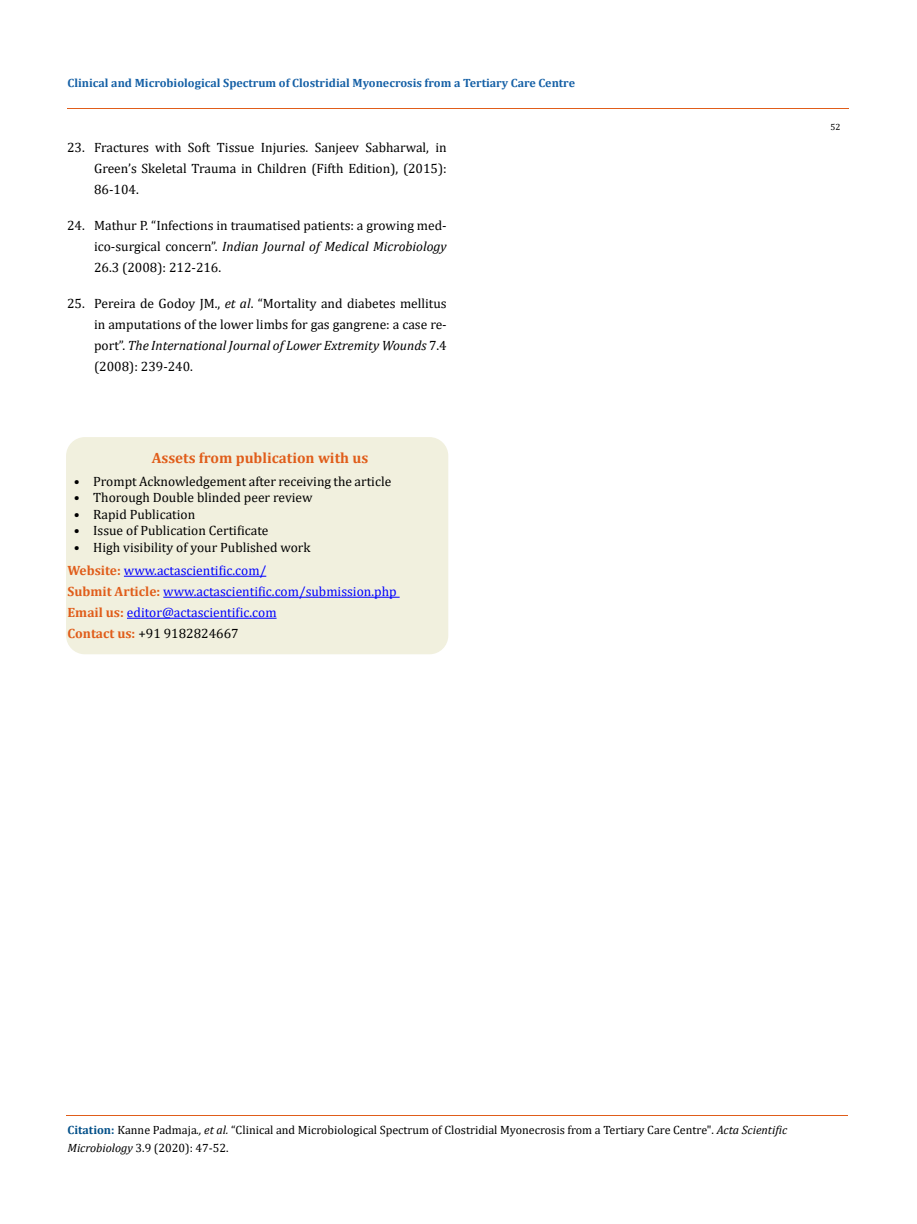
<style>
.page{position:relative;width:917px;height:1224px;background:#fff}
.page>*{position:absolute;margin:0;border:0;box-sizing:border-box;transform-origin:0 0}
.t1{font:700 15px "Cambria";color:#e05d1a}
.t2{font:13.5px/21px "Cambria";color:#000;text-align:justify}
.t3{font:13.5px/21px "Cambria";color:#00f}
.t4{font:12px/18px "Cambria";color:#000}
.t5{font:700 12px "Cambria";color:#1560a6}
.t6{font:9px "Cambria";color:#000}
.s1{font-style:italic}
.s2{font-weight:700;color:#e05d1a}
.s3{color:#000}
.s4{font-weight:700;color:#035089}
</style>
<div class="page">
<hr style="left:67px;top:109px;width:782px;height:1px;background:#e05d1a">
<div style="left:67px;top:438px;width:380px;height:216px;background:#f1f0de;border-radius:18px"></div>
<div style="left:66px;top:437px;width:382px;height:217px;border:2px solid #f1f0de;border-radius:18px"></div>
<hr style="left:124px;top:576px;width:142px;height:1px;background:#00f">
<hr style="left:163px;top:597px;width:236px;height:1px;background:#00f">
<hr style="left:127px;top:618px;width:149px;height:1px;background:#00f">
<hr style="left:66px;top:1116px;width:782px;height:1px;background:#e05d1a">
<p class="t5" style="left:68px;top:75px;width:509px">Clinical and Microbiological Spectrum of Clostridial Myonecrosis from a Tertiary Care Centre</p>
<p class="t2" style="left:94px;top:136px;width:354px;text-indent:-27px">23. Fractures with Soft Tissue Injuries. Sanjeev Sabharwal, in Green’s Skeletal Trauma in Children (Fifth Edition), (2015):<br>86-104.</p>
<p class="t2" style="left:94px;top:214px;width:354px;text-indent:-27px">24. Mathur P. “Infections in traumatised patients: a growing med&shy;ico-surgical concern”. <span class="s1">Indian Journal of Medical Microbiology </span>26.3 (2008): 212-216.</p>
<p class="t2" style="left:94px;top:292px;width:354px;text-indent:-27px">25. Pereira de Godoy JM., <span class="s1">et al</span>. “Mortality and diabetes mellitus in amputations of the lower limbs for gas gangrene: a case re&shy;port”. <span class="s1">The International Journal of Lower Extremity Wounds</span> 7.4 (2008): 239-240.</p>
<p class="t1" style="left:152px;top:447px;width:218px">Assets from publication with us</p>
<p class="t2" style="left:74px;top:471px;width:319px">• Prompt Acknowledgement after receiving the article</p>
<p class="t2" style="left:74px;top:487px;width:240px">• Thorough Double blinded peer review</p>
<p class="t2" style="left:74px;top:504px;width:123px">• Rapid Publication</p>
<p class="t2" style="left:74px;top:520px;width:196px">• Issue of Publication Certificate</p>
<p class="t2" style="left:74px;top:537px;width:238px">• High visibility of your Published work</p>
<p class="t3" style="left:67px;top:560px;width:330px"><span class="s2">Website:</span> www.actascientific.com/<br><span class="s2">Submit Article:</span> www.actascientific.com/submission.php <span class="s2">Email us:</span> editor@actascientific.com<br><span class="s2">Contact us:</span> <span class="s3">+91 9182824667</span></p>
<p class="t6" style="left:830px;top:122px;width:11px">52</p>
<p class="t4" style="left:67px;top:1121px;width:721px"><span class="s4">Citation:</span> Kanne Padmaja<span class="s1">., et al.</span> “Clinical and Microbiological Spectrum of Clostridial Myonecrosis from a Tertiary Care Centre". <span class="s1">Acta Scientific<br>Microbiology</span> 3.9 (2020): 47-52.</p>
</div>
